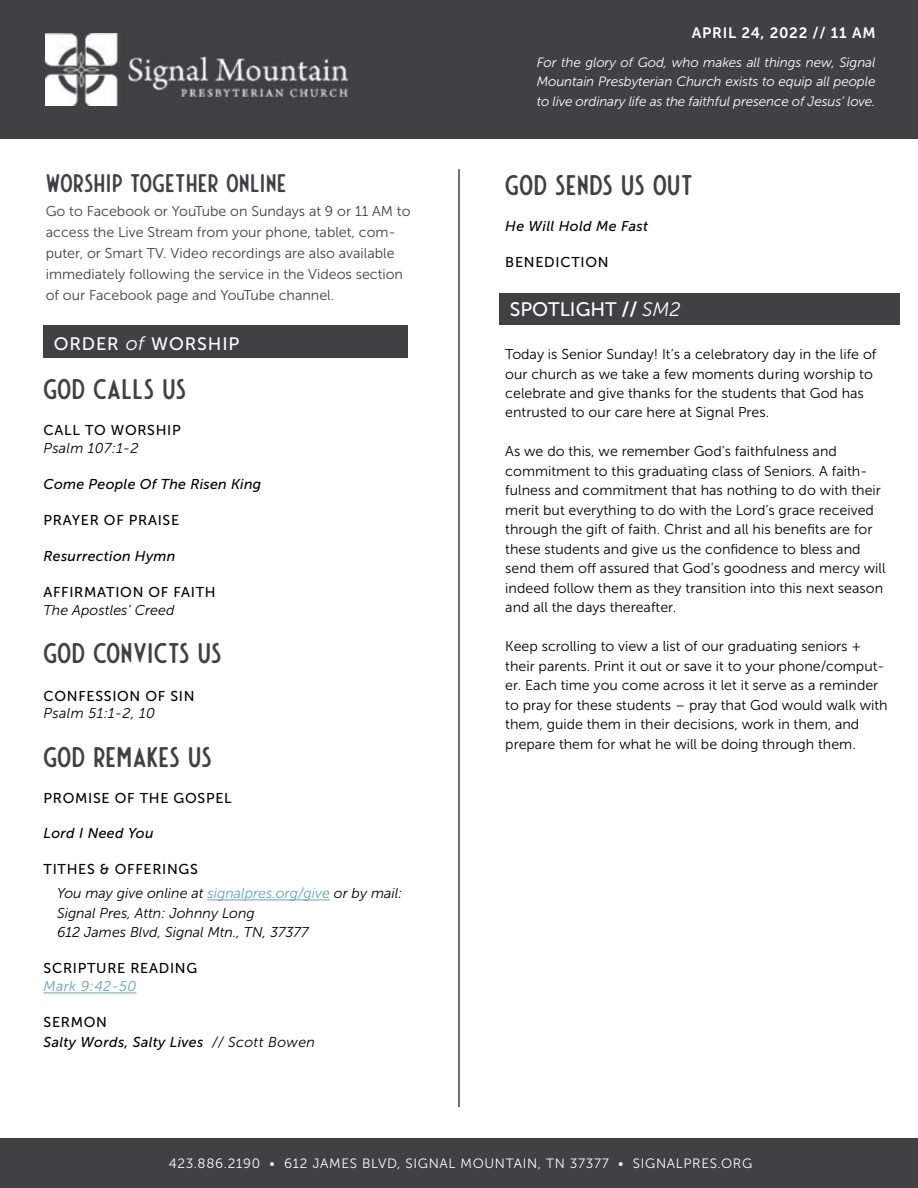
<style>
.page{position:relative;width:918px;height:1188px;background:#fff}
.page>*{position:absolute;margin:0;border:0;box-sizing:border-box;transform-origin:0 0}
.t1{font:28.5px "Montebello Rounded";letter-spacing:.005em;color:#414042}
.t2{font:28.5px "Montebello Rounded";letter-spacing:.025em;color:#414042}
.t3{font:25.5px "Montebello Rounded";letter-spacing:.025em;color:#414042}
.t4{font:19.5px "Museo Sans 500";color:#fff}
.t5{font:18px "Museo Sans 500";letter-spacing:.05em;color:#fff}
.t6{font:15px "Museo Sans 700";letter-spacing:.05em;color:#fff}
.t7{font:14.25px/19.5px "Museo Sans 300";color:#000}
.t8{font:14.25px/21px "Museo Sans 300";color:#414042}
.t9{font:14.25px "Museo Sans 500";letter-spacing:.05em;color:#000}
.t10{font:italic 14.25px/19.5px "Museo Sans 300";color:#000}
.t11{font:italic 14.25px/19.5px "Museo Sans 500";letter-spacing:.02em;color:#000}
.t12{font:italic 14.25px "Museo Sans 300";letter-spacing:.025em;color:#000}
.t13{font:italic 14.25px "Museo Sans 300";letter-spacing:.02em;color:#000}
.t14{font:italic 14.25px "Museo Sans 300";letter-spacing:.025em;color:#63a5b6}
.t15{font:italic 13.5px/19.5px "Museo Sans 300";letter-spacing:-.01em;color:#fff;text-align:justify}
.t16{font:13.5px "Museo Sans 300";letter-spacing:.05em;color:#fff}
.s1{font-family:"Museo Sans 300";font-style:italic;font-size:19.5px}
.s2{color:#63a5b6}
.s3{font-style:normal}
.s4{font-family:"Museo Sans 300"}
.s5{font-family:"Museo Sans 700"}
.s6{font-family:"Museo Sans 300";font-style:italic}
</style>
<div class="page">
<div style="left:499px;top:293px;width:401px;height:31px;background:#414042"></div>
<div style="left:0;top:0;width:918px;height:138px;background:#414042"></div>
<div style="left:43px;top:326px;width:365px;height:32px;background:#414042"></div>
<hr style="left:207px;top:900px;width:123px;height:1px;background:#63a5b6">
<hr style="left:44px;top:993px;width:92px;height:1px;background:#63a5b6">
<img style="left:46px;top:34px;width:302px;height:72px">
<div style="left:0;top:1138px;width:918px;height:50px;background:#414042"></div>
<hr style="left:458px;top:169px;width:2px;height:938px;background:#000">
<h2 class="t3" style="left:46px;top:166px;width:242px">WORSHIP TOGETHER ONLINE</h2>
<p class="t8" style="left:46px;top:201px;width:366px">Go to Facebook or YouTube on Sundays at 9 or 11 AM to access the Live Stream from your phone, tablet, com&shy;puter, or Smart TV. Video recordings are also available immediately following the service in the Videos section of our Facebook page and YouTube channel.</p>
<p class="t5" style="left:54px;top:333px;width:187px">ORDER <span class="s1">of</span> WORSHIP</p>
<h1 class="t2" style="left:44px;top:370px;width:144px">GOD CALLS US</h1>
<p class="t9" style="left:44px;top:422px;width:139px">CALL TO WORSHIP</p>
<p class="t13" style="left:44px;top:440px;width:97px">Psalm 107:1-2</p>
<p class="t11" style="left:44px;top:474px;width:219px">Come People Of The Risen King</p>
<p class="t9" style="left:44px;top:512px;width:137px">PRAYER OF PRAISE</p>
<p class="t11" style="left:44px;top:546px;width:133px">Resurrection Hymn</p>
<p class="t9" style="left:44px;top:584px;width:174px">AFFIRMATION OF FAITH</p>
<p class="t10" style="left:44px;top:600px;width:133px">The Apostles’ Creed</p>
<h1 class="t1" style="left:44px;top:634px;width:179px">GOD CONVICTS US</h1>
<p class="t9" style="left:44px;top:688px;width:153px">CONFESSION OF SIN</p>
<p class="t12" style="left:44px;top:706px;width:113px">Psalm 51:1-2, 10</p>
<h1 class="t1" style="left:44px;top:737px;width:170px">GOD REMAKES US</h1>
<p class="t9" style="left:44px;top:790px;width:190px">PROMISE OF THE GOSPEL</p>
<p class="t11" style="left:44px;top:824px;width:112px">Lord I Need You</p>
<p class="t9" style="left:44px;top:862px;width:156px">TITHES &amp; OFFERINGS</p>
<p class="t10" style="left:57px;top:884px;width:347px">You may give online at <span class="s2">signalpres.org/give</span> or by mail:<br>Signal Pres, Attn: Johnny Long<br>612 James Blvd, Signal Mtn., TN, 37377</p>
<p class="t9" style="left:44px;top:961px;width:155px">SCRIPTURE READING</p>
<p class="t14" style="left:44px;top:979px;width:94px">Mark 9:42-50</p>
<p class="t11" style="left:44px;top:1013px;width:273px"><span class="s3">SERMON<br></span>Salty Words, Salty Lives <span class="s4">// Scott Bowen</span></p>
<p class="t6" style="left:692px;top:25px;width:185px">APRIL 24, 2022 // 11 AM</p>
<p class="t15" style="left:537px;top:53px;width:340px">For the glory of God, who makes all things new, Signal Mountain Presbyterian Church exists to equip all people to live ordinary life as the faithful presence of Jesus’ love.</p>
<h1 class="t2" style="left:505px;top:166px;width:189px">GOD SENDS US OUT</h1>
<p class="t11" style="left:505px;top:216px;width:144px">He Will Hold Me Fast</p>
<p class="t9" style="left:505px;top:254px;width:105px">BENEDICTION</p>
<h3 class="t4" style="left:510px;top:298px;width:172px">SPOTLIGHT <span class="s5">//</span> <span class="s6">SM2</span></h3>
<p class="t7" style="left:505px;top:344px;width:373px">Today is Senior Sunday! It’s a celebratory day in the life of our church as we take a few moments during worship to celebrate and give thanks for the students that God has entrusted to our care here at Signal Pres.</p>
<p class="t7" style="left:505px;top:442px;width:382px">As we do this, we remember God’s faithfulness and commitment to this graduating class of Seniors. A faith&shy;fulness and commitment that has nothing to do with their merit but everything to do with the Lord’s grace received through the gift of faith. Christ and all his benefits are for these students and give us the confidence to bless and send them off assured that God’s goodness and mercy will indeed follow them as they transition into this next season and all the days thereafter.</p>
<p class="t7" style="left:505px;top:637px;width:384px">Keep scrolling to view a list of our graduating seniors + their parents. Print it out or save it to your phone/comput&shy;er. Each time you come across it let it serve as a reminder to pray for these students – pray that God would walk with them, guide them in their decisions, work in them, and prepare them for what he will be doing through them.</p>
<p class="t16" style="left:169px;top:1157px;width:585px">423.886.2190 • 612 JAMES BLVD, SIGNAL MOUNTAIN, TN 37377 • SIGNALPRES.ORG</p>
</div>
